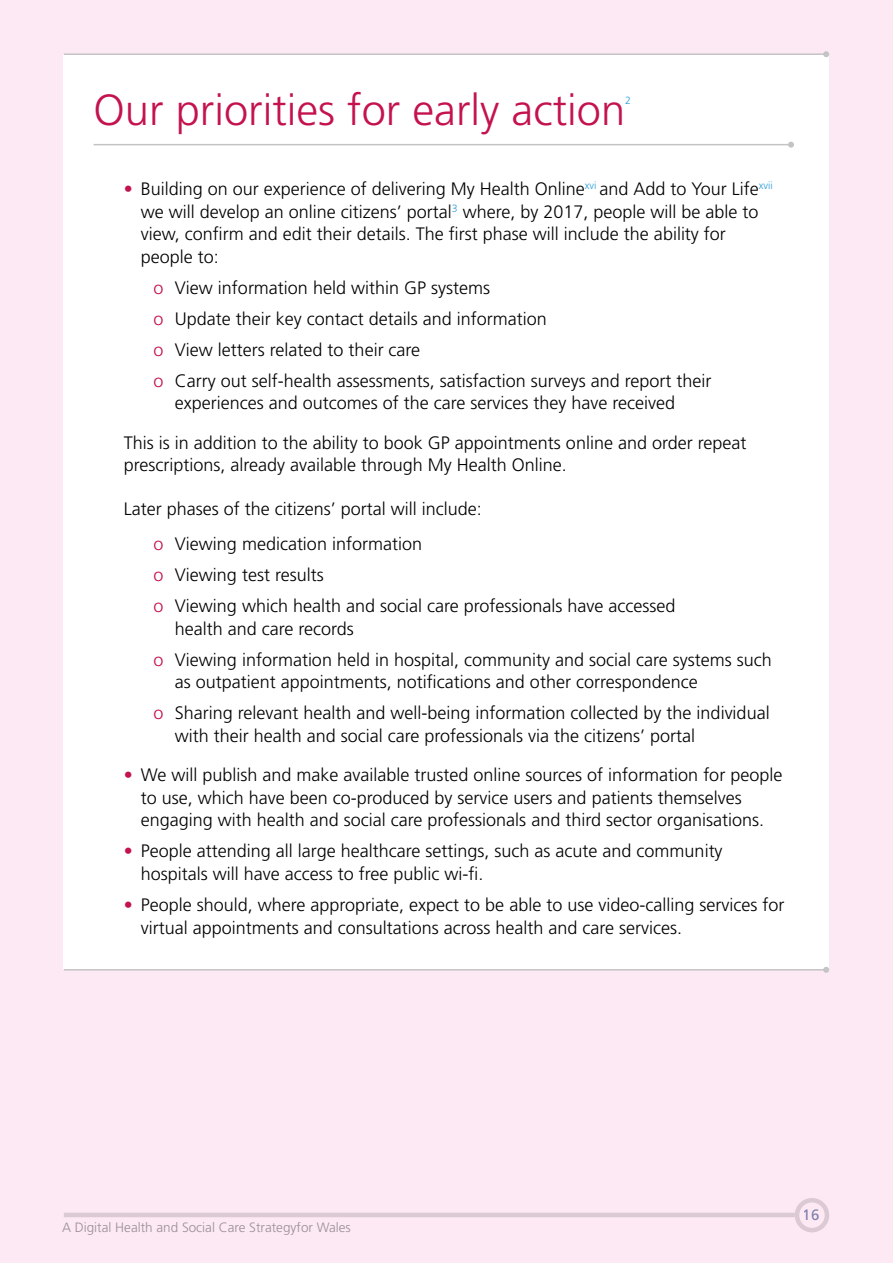
<style>
.page{position:relative;width:893px;height:1263px;background:#fce9f3}
.page>*{position:absolute;margin:0;border:0;box-sizing:border-box;transform-origin:0 0}
.t1{font:300 43.5px "Frutiger LT Std";color:#c4124f}
.main_text{font:300 18px/22.5px "Frutiger LT Std";color:#000}
.t2{font:15px "Frutiger LT Std";color:#818cb4}
.t3{font:300 13.5px "Frutiger LT Std";color:#9d9d9c}
.t4{font:300 10.5px "Frutiger LT Std";color:#279cd8}
.s1{color:#c4124f}
</style>
<div class="page">
<div style="left:64px;top:54px;width:765px;height:916px;background:#fff"></div>
<hr style="left:94px;top:144px;width:697px;height:1px;background:#c4c4c4">
<svg style="left:788px;top:142px;width:6px;height:6px"></svg>
<div style="left:795px;top:1198px;width:34px;height:34px;border:4px solid #dedede;border-radius:50%"></div>
<hr style="left:64px;top:1213px;width:731px;height:4px;background:#dbcad3">
<hr style="left:64px;top:53px;width:762px;height:2px;background:#c4c4c4">
<svg style="left:823px;top:51px;width:6px;height:6px"></svg>
<hr style="left:64px;top:969px;width:762px;height:1px;background:#c4c4c4">
<svg style="left:823px;top:967px;width:6px;height:6px"></svg>
<h3 class="t1" style="left:94px;top:85px;width:533px">Our priorities for early action</h3>
<h3 class="t4" style="left:625px;top:94px;width:7px">2</h3>
<p class="main_text" style="left:141px;top:178px;width:634px;text-indent:-17px"><span class="s1">•</span> Building on our experience of delivering My Health Online<sup>xvi</sup> and Add to Your Life<sup>xvii </sup>we will develop an online citizens’ portal<sup>3</sup> where, by 2017, people will be able to view, confirm and edit their details. The first phase will include the ability for people to:</p>
<p class="main_text" style="left:154px;top:277px;width:338px"><span class="s1">o</span> View information held within GP systems</p>
<p class="main_text" style="left:154px;top:308px;width:395px"><span class="s1">o</span> Update their key contact details and information</p>
<p class="main_text" style="left:154px;top:339px;width:268px"><span class="s1">o</span> View letters related to their care</p>
<p class="main_text" style="left:175px;top:370px;width:538px;text-indent:-21px"><span class="s1">o</span> Carry out self-health assessments, satisfaction surveys and report their experiences and outcomes of the care services they have received</p>
<p class="main_text" style="left:124px;top:432px;width:624px">This is in addition to the ability to book GP appointments online and order repeat prescriptions, already available through My Health Online.</p>
<p class="main_text" style="left:124px;top:498px;width:360px">Later phases of the citizens’ portal will include:</p>
<p class="main_text" style="left:154px;top:533px;width:270px"><span class="s1">o</span> Viewing medication information</p>
<p class="main_text" style="left:154px;top:564px;width:172px"><span class="s1">o</span> Viewing test results</p>
<p class="main_text" style="left:175px;top:595px;width:502px;text-indent:-21px"><span class="s1">o</span> Viewing which health and social care professionals have accessed health and care records</p>
<p class="main_text" style="left:175px;top:649px;width:598px;text-indent:-21px"><span class="s1">o</span> Viewing information held in hospital, community and social care systems such as outpatient appointments, notifications and other correspondence</p>
<p class="main_text" style="left:175px;top:702px;width:596px;text-indent:-21px"><span class="s1">o</span> Sharing relevant health and well-being information collected by the individual with their health and social care professionals via the citizens’ portal</p>
<p class="main_text" style="left:141px;top:764px;width:643px;text-indent:-17px"><span class="s1">•</span> We will publish and make available trusted online sources of information for people to use, which have been co-produced by service users and patients themselves engaging with health and social care professionals and third sector organisations.</p>
<p class="main_text" style="left:141px;top:840px;width:583px;text-indent:-17px"><span class="s1">•</span> People attending all large healthcare settings, such as acute and community hospitals will have access to free public wi-fi.</p>
<p class="main_text" style="left:141px;top:894px;width:645px;text-indent:-17px"><span class="s1">•</span> People should, where appropriate, expect to be able to use video-calling services for virtual appointments and consultations across health and care services.</p>
<p class="t3" style="left:62px;top:1220px;width:290px">A Digital Health and Social Care Strategyfor Wales</p>
<p class="t2" style="left:803px;top:1206px;width:18px">16</p>
</div>
